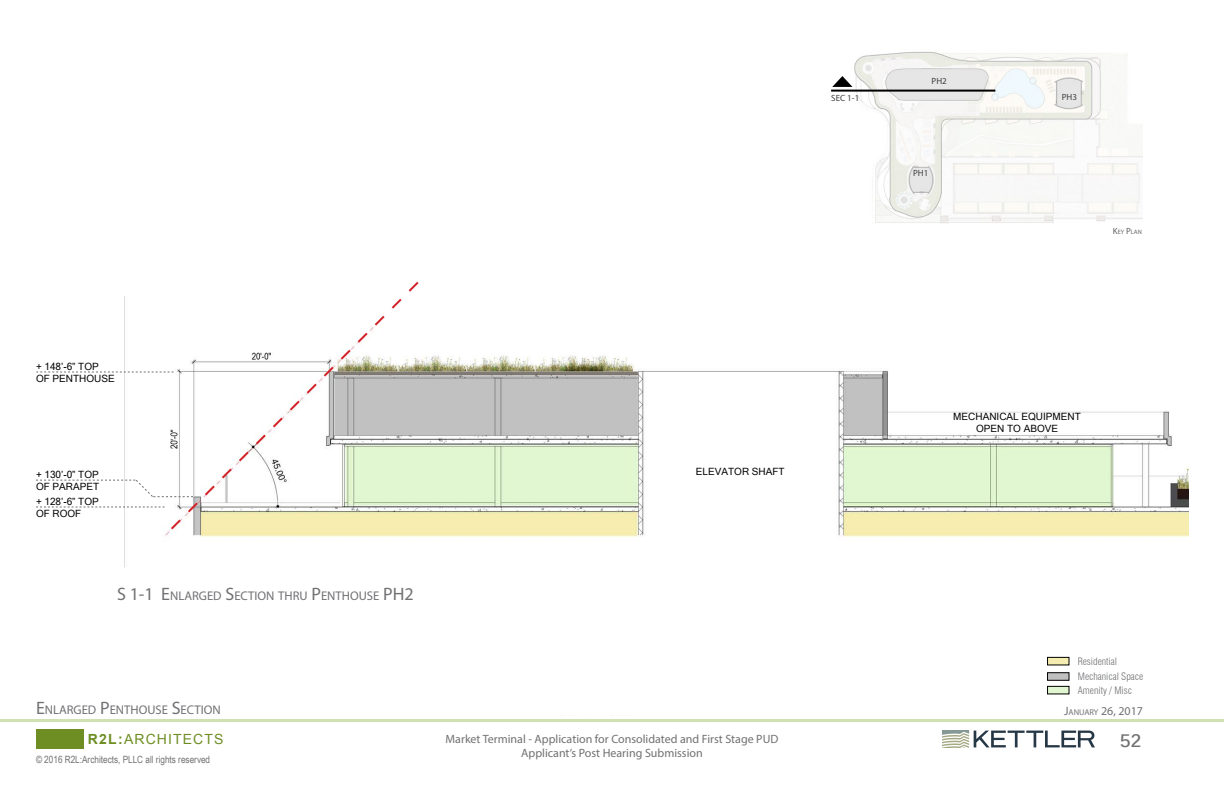
<style>
.page{position:relative;width:1224px;height:792px;background:#fff}
.page>*{position:absolute;margin:0;border:0;box-sizing:border-box;transform-origin:0 0}
.t1{font:700 18px "Kalinga";color:#717073}
.t2{font:14px "Arial";letter-spacing:.08em;color:#6e8e24}
.t3{font:12.6px "Myriad Pro";color:#717073}
.t4{font:12px "Myriad Pro";color:#717173}
.t5{font:12px "Myriad Pro";color:#717073}
.t6{font:10px/12px "Microsoft Sans Serif";color:#000}
.t7{font:10px "Arial Narrow";color:#717173}
.t8{font:300 condensed 10px/13.7px "Swiss 721 BT";color:#6d6e71}
.t9{font:9px "Myriad Pro";color:#414042}
.t10{font:6.3px "Myriad Pro";color:#636466}
.s1{font-size:9px}
.s2{font-size:18px}
.s3{font-weight:700}
.s4{font-size:8.4px}
</style>
<div class="page">
<div style="left:36px;top:730px;width:47px;height:19px;background:#6e8e24"></div>
<hr style="left:0;top:719px;width:1224px;height:3px;background:#cfe0b3">
<svg style="left:942px;top:730px;width:153px;height:18px"></svg>
<img style="left:124px;top:296px;width:1064px;height:272px">
<svg style="left:169px;top:281px;width:252px;height:251px"></svg>
<svg style="left:36px;top:372px;width:138px;height:1px"></svg>
<svg style="left:36px;top:507px;width:129px;height:1px"></svg>
<img style="left:842px;top:52px;width:301px;height:171px">
<hr style="left:831px;top:90px;width:164px;height:2px;background:#000">
<div style="left:1047px;top:673px;width:22px;height:7px;background:#c0c0c0"></div>
<div style="left:1047px;top:686px;width:22px;height:8px;background:#e1f7d1;border:1px solid #000"></div>
<div style="left:1047px;top:657px;width:22px;height:8px;background:#f5edaf;border:1px solid #000"></div>
<svg style="left:832px;top:76px;width:20px;height:11px"></svg>
<svg style="left:36px;top:479px;width:157px;height:18px"></svg>
<p class="t9" style="left:831px;top:93px;width:29px">SEC 1-1</p>
<p class="t9" style="left:932px;top:76px;width:17px">PH2</p>
<p class="t9" style="left:913px;top:168px;width:17px">PH1</p>
<p class="t9" style="left:1062px;top:92px;width:17px">PH3</p>
<p class="t10" style="left:1113px;top:228px;width:31px"><span class="s1">K</span>EY <span class="s1">P</span>LAN</p>
<p class="t6" style="left:36px;top:360px;width:80px">+ 148’-6” TOP<br>OF PENTHOUSE</p>
<p class="t6" style="left:36px;top:468px;width:65px">+ 130’-0” TOP<br>OF PARAPET</p>
<p class="t6" style="left:36px;top:495px;width:64px">+ 128’-6” TOP<br>OF ROOF</p>
<p class="t3" style="left:117px;top:588px;width:298px"><span class="s2">S 1-1 E</span>NLARGED <span class="s2">S</span>ECTION THRU <span class="s2">P</span>ENTHOUSE <span class="s2">PH2</span></p>
<p class="t3" style="left:36px;top:702px;width:186px"><span class="s2">E</span>NLARGED <span class="s2">P</span>ENTHOUSE <span class="s2">S</span>ECTION</p>
<h2 class="t2" style="left:88px;top:730px;width:137px"><span class="s3">R2L:</span>ARCHITECTS</h2>
<p class="t7" style="left:36px;top:752px;width:176px">© 2016 R2L:Architects, PLLC all rights reserved</p>
<p class="t6" style="left:696px;top:465px;width:90px">ELEVATOR SHAFT</p>
<p class="t6" style="left:953px;top:410px;width:129px;text-align:center">MECHANICAL EQUIPMENT<br>OPEN TO ABOVE</p>
<p class="t8" style="left:1078px;top:654px;width:41px">Residential</p>
<p class="t8" style="left:1078px;top:670px;width:67px">Mechanical Space<br>Amenity / Misc</p>
<p class="t5" style="left:1064px;top:703px;width:80px">J<span class="s4">ANUARY</span> 26, 2017</p>
<h1 class="t1" style="left:1120px;top:729px;width:22px">52</h1>
<p class="t4" style="left:446px;top:732px;width:334px">Market Terminal - Application for Consolidated and First Stage PUD</p>
<h1 class="t1" style="left:1112px;top:730px;width:33px">136</h1>
<p class="t4" style="left:521px;top:746px;width:183px">Applicant’s Post Hearing Submission</p>
</div>
